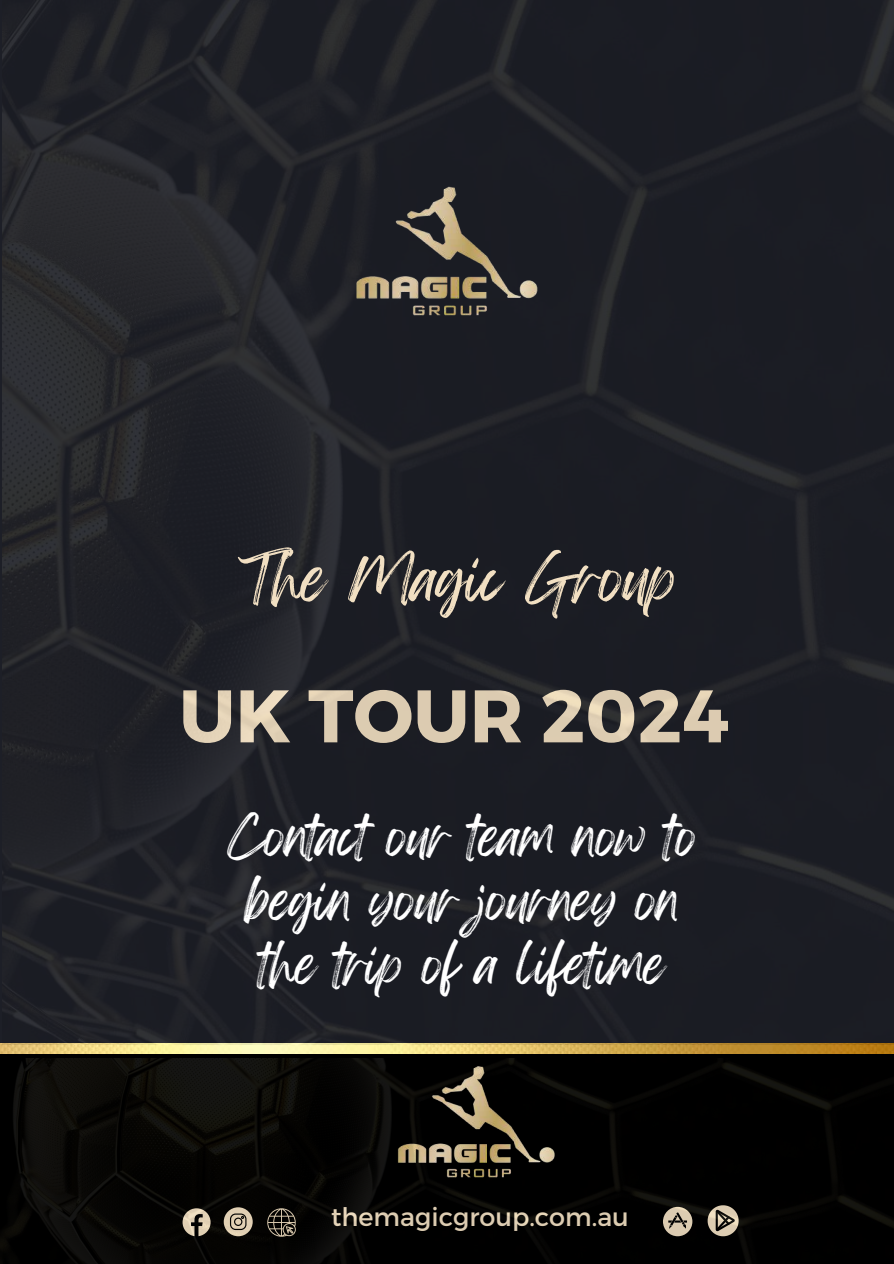
<style>
.page{position:relative;width:894px;height:1264px;background:#fff}
.page>*{position:absolute;margin:0;border:0;box-sizing:border-box;transform-origin:0 0}
.t1{font:700 74.25px "Montserrat";color:#f1dfc2}
.t2{font:54px "Feeling Passionate";color:#f1dfc2}
.t3{font:46.5px/64.2px "Feeling Passionate";color:#fff;text-align:center}
.t4{font:25.5px "Montserrat";color:#f1dfc2}
</style>
<div class="page">
<img style="left:0;top:1043px;width:893px;height:11px">
<img style="left:389px;top:1044px;width:174px;height:14px">
<img style="left:2px;top:0;width:891px;height:1044px">
<img style="left:0;top:1058px;width:892px;height:205px">
<p class="t2" style="left:238px;top:535px;width:440px">The Magic Group</p>
<h1 class="t1" style="left:179px;top:667px;width:551px">UK TOUR 2024</h1>
<p class="t3" style="left:228px;top:805px;width:471px">Contact our team now to begin your journey on the trip of a lifetime</p>
<p class="t4" style="left:331px;top:1200px;width:299px">themagicgroup.com.au</p>
</div>
